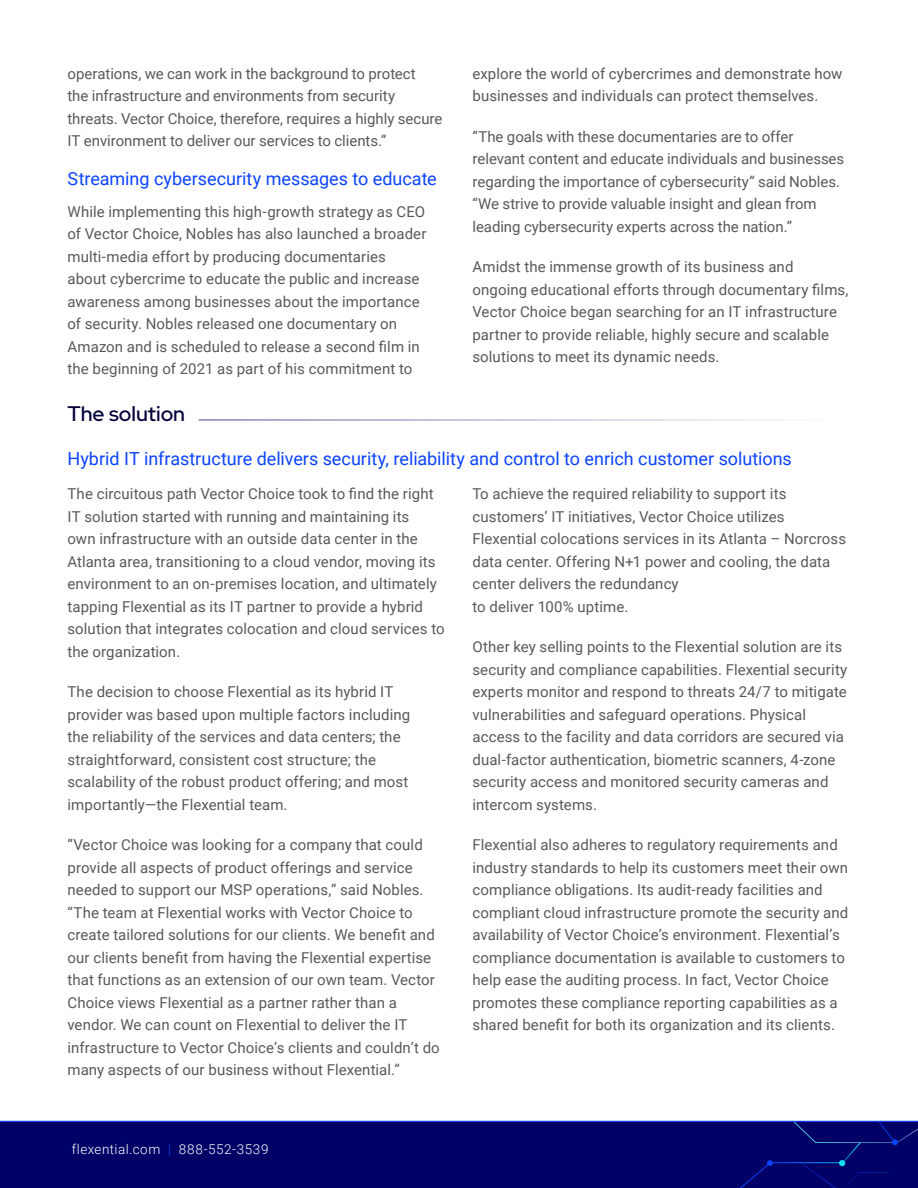
<style>
.page{position:relative;width:918px;height:1188px;background:#fff}
.page>*{position:absolute;margin:0;border:0;box-sizing:border-box;transform-origin:0 0}
.Customer_Story_H1{font:500 21px "Red Hat Display";color:#030039}
.Customer_Story_H2{font:18px "Roboto";color:#0c44ff}
.Customer_Story_Body{font:15px/22.5px "Roboto";letter-spacing:.005em;color:#58595b}
.t1{font:300 13.5px "Roboto";letter-spacing:.04em;color:#fff}
.s1{color:#0c44ff}
</style>
<div class="page">
<div style="left:0;top:1121px;width:793px;height:67px;background:#006"></div>
<hr style="left:769px;top:1162px;width:73px;height:1px;background:#fff">
<svg style="left:793px;top:1120px;width:125px;height:68px;background:#04096e"></svg>
<div style="left:714px;top:1160px;width:59px;height:28px;background:#006"></div>
<hr style="left:199px;top:420px;width:649px;height:1px;background:#006">
<p class="Customer_Story_Body" style="left:68px;top:62px;width:377px">operations, we can work in the background to protect<br>the infrastructure and environments from security threats. Vector Choice, therefore, requires a highly secure IT environment to deliver our services to clients.”</p>
<p class="Customer_Story_H2" style="left:68px;top:166px;width:371px">Streaming cybersecurity messages to educate</p>
<p class="Customer_Story_Body" style="left:68px;top:200px;width:360px">While implementing this high-growth strategy as CEO of Vector Choice, Nobles has also launched a broader multi-media effort by producing documentaries about cybercrime to educate the public and increase awareness among businesses about the importance of security. Nobles released one documentary on Amazon and is scheduled to release a second film in the beginning of 2021 as part of his commitment to</p>
<p class="Customer_Story_Body" style="left:472px;top:62px;width:372px">explore the world of cybercrimes and demonstrate how businesses and individuals can protect themselves.</p>
<p class="Customer_Story_Body" style="left:472px;top:125px;width:373px">“The goals with these documentaries are to offer relevant content and educate individuals and businesses regarding the importance of cybersecurity” said Nobles. “We strive to provide valuable insight and glean from leading cybersecurity experts across the nation.”</p>
<p class="Customer_Story_Body" style="left:472px;top:255px;width:377px">Amidst the immense growth of its business and ongoing educational efforts through documentary films, Vector Choice began searching for an IT infrastructure partner to provide reliable, highly secure and scalable solutions to meet its dynamic needs.</p>
<p class="Customer_Story_H1" style="left:68px;top:400px;width:119px">The solution</p>
<p class="Customer_Story_H2" style="left:68px;top:446px;width:726px">Hybrid IT infrastructure delivers security, reliability and control to enrich customer solutions</p>
<p class="Customer_Story_Body" style="left:68px;top:482px;width:379px">The circuitous path Vector Choice took to find the right IT solution started with running and maintaining its<br>own infrastructure with an outside data center in the Atlanta area, transitioning to a cloud vendor, moving its environment to an on-premises location, and ultimately tapping Flexential as its IT partner to provide a hybrid solution that integrates colocation and cloud services to the organization.</p>
<p class="Customer_Story_Body" style="left:68px;top:680px;width:344px">The decision to choose Flexential as its hybrid IT provider was based upon multiple factors including the reliability of the services and data centers; the straightforward, consistent cost structure; the scalability of the robust product offering; and most importantly—the Flexential team.</p>
<p class="Customer_Story_Body" style="left:68px;top:833px;width:374px">“Vector Choice was looking for a company that could provide all aspects of product offerings and service needed to support our MSP operations,” said Nobles. “The team at Flexential works with Vector Choice to create tailored solutions for our clients. We benefit and our clients benefit from having the Flexential expertise that functions as an extension of our own team. Vector Choice views Flexential as a partner rather than a vendor. We can count on Flexential to deliver the IT infrastructure to Vector Choice’s clients and couldn’t do many aspects of our business without Flexential.”</p>
<p class="t1" style="left:72px;top:1140px;width:198px">flexential.com <span class="s1">|</span> 888-552-3539</p>
<p class="Customer_Story_Body" style="left:472px;top:482px;width:375px">To achieve the required reliability to support its customers’ IT initiatives, Vector Choice utilizes Flexential colocations services in its Atlanta – Norcross data center. Offering N+1 power and cooling, the data center delivers the redundancy<br>to deliver 100% uptime.</p>
<p class="Customer_Story_Body" style="left:472px;top:635px;width:376px">Other key selling points to the Flexential solution are its security and compliance capabilities. Flexential security experts monitor and respond to threats 24/7 to mitigate vulnerabilities and safeguard operations. Physical access to the facility and data corridors are secured via dual-factor authentication, biometric scanners, 4-zone security access and monitored security cameras and intercom systems.</p>
<p class="Customer_Story_Body" style="left:472px;top:833px;width:377px">Flexential also adheres to regulatory requirements and industry standards to help its customers meet their own compliance obligations. Its audit-ready facilities and compliant cloud infrastructure promote the security and availability of Vector Choice’s environment. Flexential’s compliance documentation is available to customers to help ease the auditing process. In fact, Vector Choice promotes these compliance reporting capabilities as a shared benefit for both its organization and its clients.</p>
</div>
